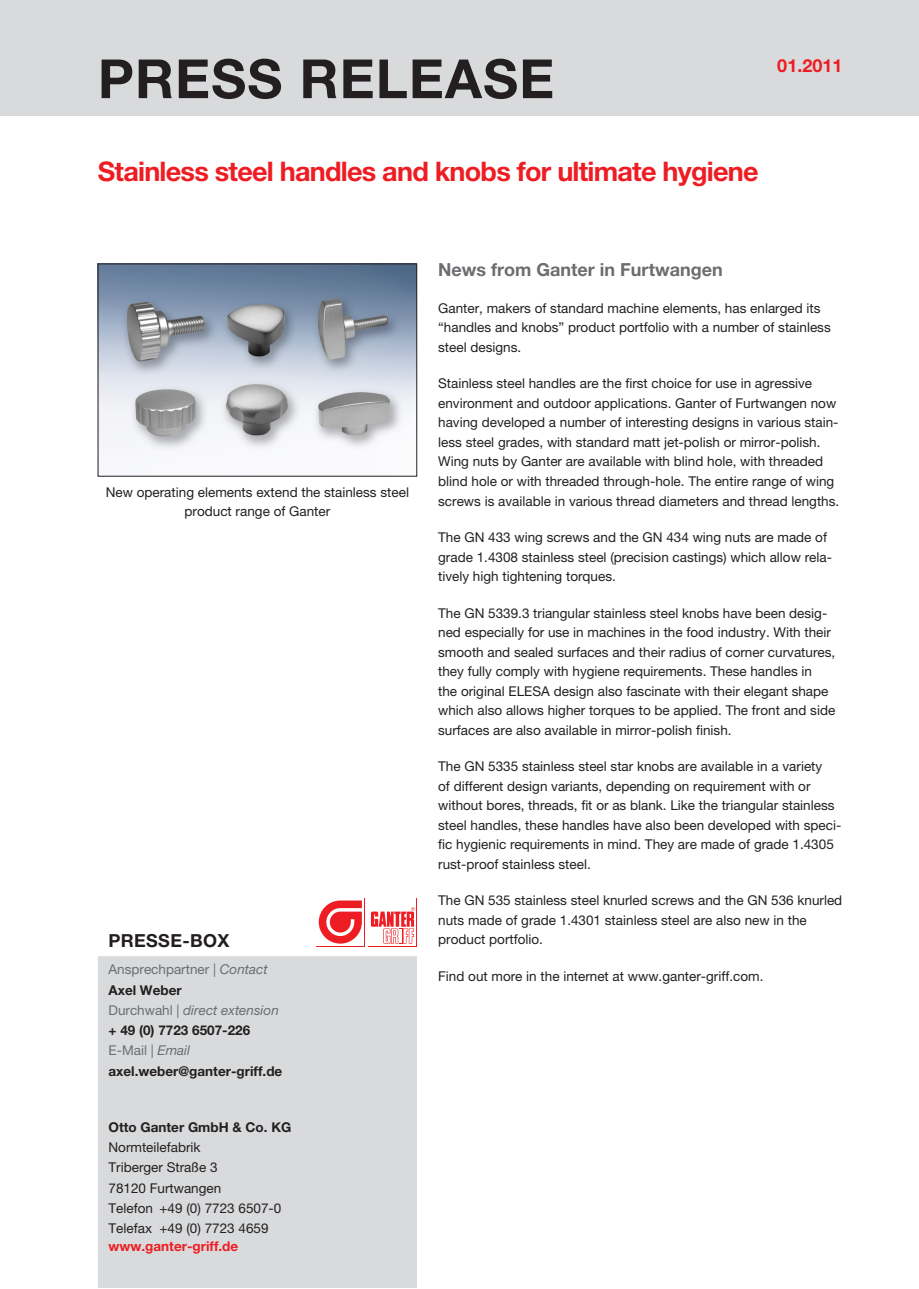
<style>
.page{position:relative;width:919px;height:1289px;background:#fff}
.page>*{position:absolute;margin:0;border:0;box-sizing:border-box;transform-origin:0 0}
.t1{font:700 54px "Helvetica Neue LT Pro";letter-spacing:.02em;color:#231f20}
.t2{font:700 27px "Helvetica Neue LT Pro";letter-spacing:-.03em;color:#ee1d23}
.t3{font:700 18px "Helvetica Neue LT Pro";color:#6c6d70}
.t4{font:700 18px "Helvetica Neue LT Pro";letter-spacing:.02em;color:#231f20}
.t5{font:700 18px "Helvetica Neue LT Pro";color:#ee1d23}
.t6{font:13.5px/19.5px "Helvetica Neue LT Pro";color:#231f20}
.t7{font:700 13.5px/20.2px "Helvetica Neue LT Pro";color:#231f20}
.t8{font:700 13.5px "Helvetica Neue LT Pro";color:#ee1d23}
.s1{font-weight:400;color:#6c6d70}
.s2{font-weight:400;font-style:italic;color:#6c6d70}
</style>
<div class="page">
<div style="left:0;top:0;width:918px;height:116px;background:#d9dadc"></div>
<div style="left:98px;top:956px;width:319px;height:331px;background:#d9dadc"></div>
<svg style="left:364px;top:898px;width:1px;height:48px"></svg>
<svg style="left:319px;top:900px;width:43px;height:43px"></svg>
<svg style="left:416px;top:898px;width:1px;height:48px"></svg>
<svg style="left:371px;top:907px;width:44px;height:36px"></svg>
<img style="left:100px;top:266px;width:315px;height:184px">
<h1 class="t1" style="left:98px;top:45px;width:458px">PRESS RELEASE</h1>
<h3 class="t5" style="left:777px;top:55px;width:67px">01.2011</h3>
<h2 class="t2" style="left:98px;top:155px;width:662px">Stainless steel handles and knobs for ultimate hygiene</h2>
<p class="t6" style="left:106px;top:482px;width:305px;text-align:center">New operating elements extend the stainless steel product range of Ganter</p>
<h3 class="t4" style="left:108px;top:929px;width:122px">PRESSE-BOX</h3>
<p class="t7" style="left:108px;top:959px;width:175px"><span class="s1">Ansprechpartner |</span> <span class="s2">Contact<br></span>Axel Weber<br><span class="s1">Durchwahl |</span> <span class="s2">direct extension </span>+ 49 (0) 7723 6507-226<br><span class="s1">E-Mail |</span> <span class="s2">Email </span>axel.weber@ganter-griff.de</p>
<p class="t7" style="left:108px;top:1116px;width:184px">Otto Ganter GmbH &amp; Co. KG</p>
<p class="t6" style="left:108px;top:1136px;width:174px;line-height:20.2px">Normteilefabrik<br>Triberger Straße 3<br>78120 Furtwangen<br>Telefon +49 (0) 7723 6507-0<br>Telefax +49 (0) 7723 4659</p>
<p class="t8" style="left:108px;top:1237px;width:131px">www.ganter-griff.de</p>
<h3 class="t3" style="left:438px;top:259px;width:286px">News from Ganter in Furtwangen</h3>
<p class="t6" style="left:438px;top:298px;width:394px">Ganter, makers of standard machine elements, has enlarged its “handles and knobs” product portfolio with a number of stainless steel designs.</p>
<p class="t6" style="left:438px;top:374px;width:402px">Stainless steel handles are the first choice for use in agressive environment and outdoor applications. Ganter of Furtwangen now having developed a number of interesting designs in various stain&shy;less steel grades, with standard matt jet-polish or mirror-polish.<br>Wing nuts by Ganter are available with blind hole, with threaded blind hole or with threaded through-hole. The entire range of wing screws is available in various thread diameters and thread lengths.</p>
<p class="t6" style="left:438px;top:527px;width:395px">The GN 433 wing screws and the GN 434 wing nuts are made of grade 1.4308 stainless steel (precision castings) which allow rela&shy;tively high tightening torques.</p>
<p class="t6" style="left:438px;top:603px;width:398px">The GN 5339.3 triangular stainless steel knobs have been desig&shy;ned especially for use in machines in the food industry. With their smooth and sealed surfaces and their radius of corner curvatures, they fully comply with hygiene requirements. These handles in<br>the original ELESA design also fascinate with their elegant shape which also allows higher torques to be applied. The front and side surfaces are also available in mirror-polish finish.</p>
<p class="t6" style="left:438px;top:756px;width:404px">The GN 5335 stainless steel star knobs are available in a variety<br>of different design variants, depending on requirement with or without bores, threads, fit or as blank. Like the triangular stainless steel handles, these handles have also been developed with speci&shy;fic hygienic requirements in mind. They are made of grade 1.4305 rust-proof stainless steel.</p>
<p class="t6" style="left:438px;top:890px;width:405px">The GN 535 stainless steel knurled screws and the GN 536 knurled nuts made of grade 1.4301 stainless steel are also new in the product portfolio.</p>
<p class="t6" style="left:438px;top:965px;width:327px">Find out more in the internet at www.ganter-griff.com.</p>
</div>
